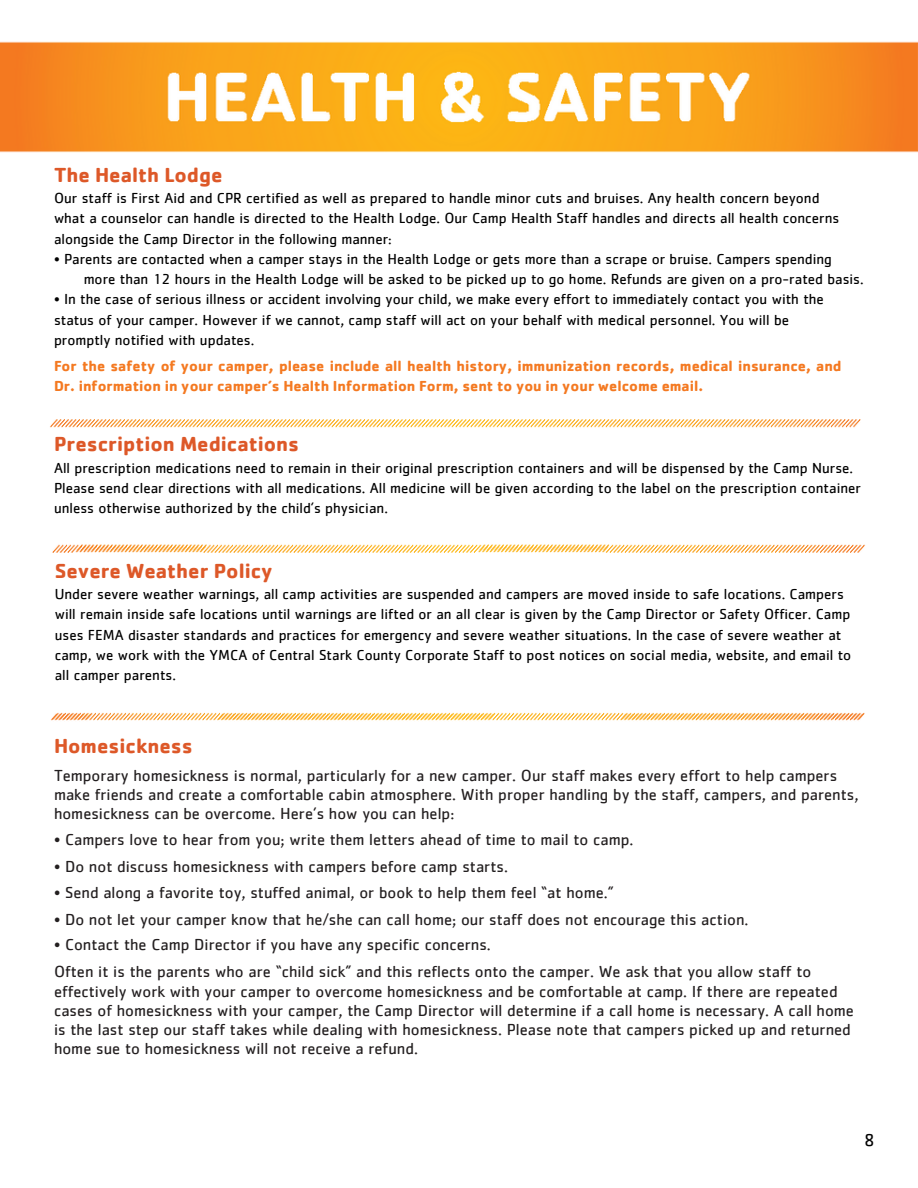
<style>
.page{position:relative;width:918px;height:1188px;background:#fff}
.page>*{position:absolute;margin:0;border:0;box-sizing:border-box;transform-origin:0 0}
.t1{font:700 21px "Cachet";color:#dd5828}
.t2{font:18px "Cachet";color:#000}
.t3{font:16.5px/19.2px "Cachet";color:#231f20}
.t4{font:15px/20.2px "Cachet";color:#000}
.t5{font:700 15px/20.2px "Cachet";color:#f47921}
</style>
<div class="page">
<img style="left:50px;top:420px;width:811px;height:8px">
<img style="left:51px;top:712px;width:813px;height:9px">
<img style="left:53px;top:544px;width:812px;height:8px">
<img style="left:0;top:41px;width:918px;height:112px">
<h1 class="t1" style="left:54px;top:161px;width:170px">The Health Lodge</h1>
<p class="t4" style="left:54px;top:189px;width:787px">Our staff is First Aid and CPR certified as well as prepared to handle minor cuts and bruises. Any health concern beyond what a counselor can handle is directed to the Health Lodge. Our Camp Health Staff handles and directs all health concerns alongside the Camp Director in the following manner:</p>
<p class="t4" style="left:84px;top:250px;width:782px;text-indent:-30px">• Parents are contacted when a camper stays in the Health Lodge or gets more than a scrape or bruise. Campers spending more than 12 hours in the Health Lodge will be asked to be picked up to go home. Refunds are given on a pro-rated basis.</p>
<p class="t4" style="left:54px;top:290px;width:771px">• In the case of serious illness or accident involving your child, we make every effort to immediately contact you with the status of your camper. However if we cannot, camp staff will act on your behalf with medical personnel. You will be promptly notified with updates.</p>
<p class="t5" style="left:54px;top:355px;width:789px">For the safety of your camper, please include all health history, immunization records, medical insurance, and<br>Dr. information in your camper’s Health Information Form, sent to you in your welcome email.</p>
<h1 class="t1" style="left:54px;top:431px;width:247px">Prescription Medications</h1>
<p class="t4" style="left:54px;top:458px;width:809px">All prescription medications need to remain in their original prescription containers and will be dispensed by the Camp Nurse.<br>Please send clear directions with all medications. All medicine will be given according to the label on the prescription container unless otherwise authorized by the child’s physician.</p>
<h1 class="t1" style="left:55px;top:557px;width:220px">Severe Weather Policy</h1>
<p class="t4" style="left:55px;top:585px;width:798px">Under severe weather warnings, all camp activities are suspended and campers are moved inside to safe locations. Campers will remain inside safe locations until warnings are lifted or an all clear is given by the Camp Director or Safety Officer. Camp uses FEMA disaster standards and practices for emergency and severe weather situations. In the case of severe weather at camp, we work with the YMCA of Central Stark County Corporate Staff to post notices on social media, website, and email to all camper parents.</p>
<h1 class="t1" style="left:54px;top:732px;width:140px">Homesickness</h1>
<p class="t3" style="left:54px;top:766px;width:806px">Temporary homesickness is normal, particularly for a new camper. Our staff makes every effort to help campers make friends and create a comfortable cabin atmosphere. With proper handling by the staff, campers, and parents, homesickness can be overcome. Here’s how you can help:</p>
<p class="t3" style="left:54px;top:830px;width:581px">• Campers love to hear from you; write them letters ahead of time to mail to camp.</p>
<p class="t3" style="left:54px;top:857px;width:455px">• Do not discuss homesickness with campers before camp starts.</p>
<p class="t3" style="left:54px;top:883px;width:561px">• Send along a favorite toy, stuffed animal, or book to help them feel “at home.”</p>
<p class="t3" style="left:54px;top:910px;width:696px">• Do not let your camper know that he/she can call home; our staff does not encourage this action.</p>
<p class="t3" style="left:54px;top:932px;width:759px;line-height:27px">• Contact the Camp Director if you have any specific concerns.<br>Often it is the parents who are “child sick” and this reflects onto the camper. We ask that you allow staff to</p>
<p class="t3" style="left:54px;top:982px;width:802px">effectively work with your camper to overcome homesickness and be comfortable at camp. If there are repeated cases of homesickness with your camper, the Camp Director will determine if a call home is necessary. A call home is the last step our staff takes while dealing with homesickness. Please note that campers picked up and returned home sue to homesickness will not receive a refund.</p>
<p class="t2" style="left:864px;top:1132px;width:12px">8</p>
</div>
